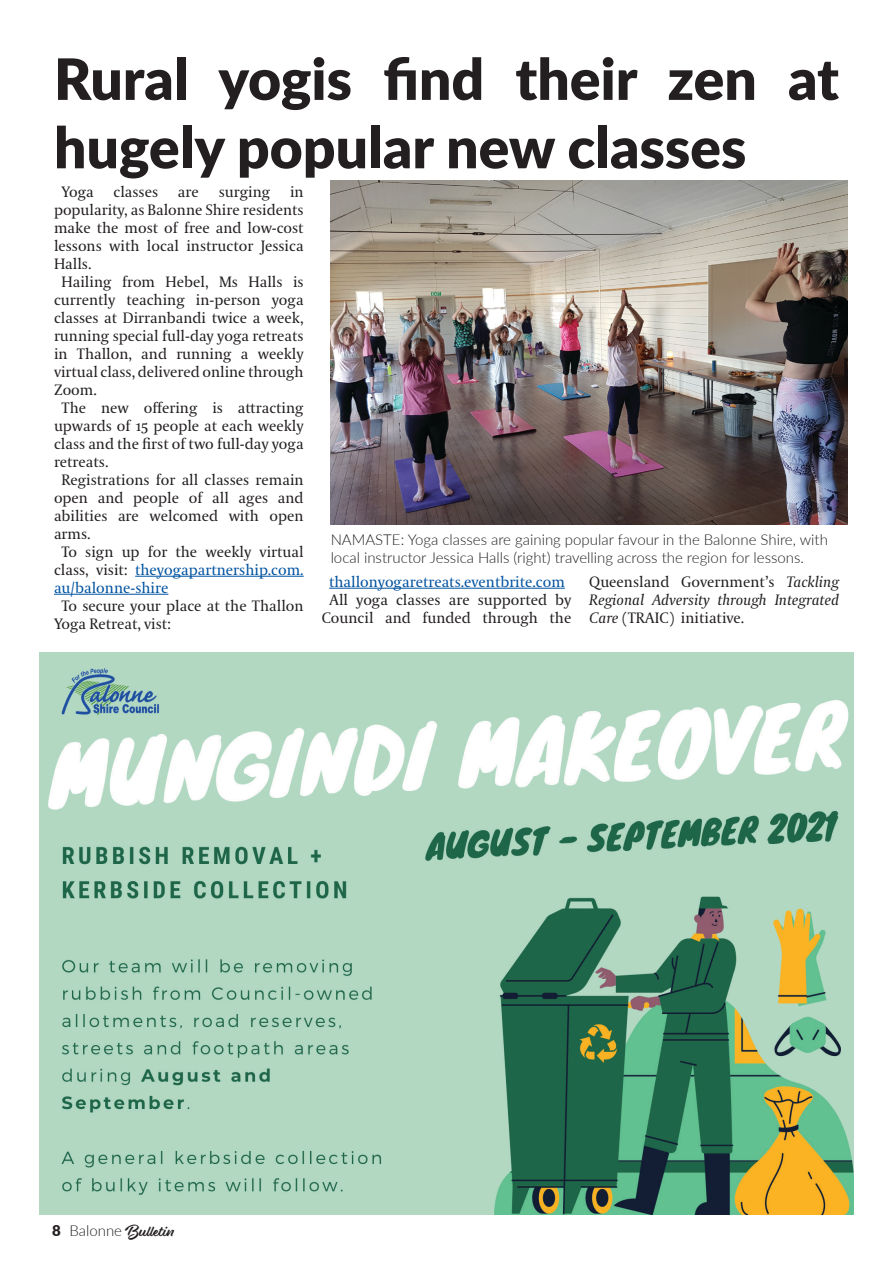
<style>
.page{position:relative;width:893px;height:1263px;background:#fff}
.page>*{position:absolute;margin:0;border:0;box-sizing:border-box;transform-origin:0 0}
.t1{font:900 57px/68.4px "Lato";color:#231f20}
.t2{font:15px/18px "Coranto 2";color:#231f20;text-align:justify}
.t3{font:300 15px/18px "Lato";color:#231f20}
.t4{font:italic 15px/18px "Coranto 2";color:#231f20;text-align:justify}
.t5{font:15px "Coranto 2";color:#0053a0}
.t6{font:15px "Eds Market Main Script";color:#231f20}
.s1{color:#0053a0}
.s2{font-style:normal}
.s3{font-family:"Lato";font-weight:900}
.s4{font-family:"Lato";font-weight:300}
</style>
<div class="page">
<img style="left:39px;top:653px;width:815px;height:562px">
<hr style="left:135px;top:576px;width:169px;height:1px;background:#0053a0">
<hr style="left:54px;top:594px;width:114px;height:1px;background:#0053a0">
<hr style="left:329px;top:588px;width:236px;height:1px;background:#0053a0">
<img style="left:331px;top:180px;width:517px;height:345px">
<p class="t1" style="left:54px;top:42px;width:786px">Rural yogis find their zen at hugely popular new classes</p>
<p class="t2" style="left:61px;top:183px;width:34px">Yoga</p>
<p class="t2" style="left:114px;top:183px;width:46px">classes</p>
<p class="t2" style="left:178px;top:183px;width:22px">are</p>
<p class="t2" style="left:219px;top:183px;width:53px">surging</p>
<p class="t2" style="left:54px;top:183px;width:251px;text-indent:236px">in popularity, as Balonne Shire residents make the most of free and low-cost lessons with local instructor Jessica Halls.</p>
<p class="t2" style="left:54px;top:273px;width:251px;text-indent:8px">Hailing from Hebel, Ms Halls is currently teaching in-person yoga classes at Dirranbandi twice a week, running special full-day yoga retreats in Thallon, and running a weekly virtual class, delivered online through Zoom.</p>
<p class="t2" style="left:54px;top:399px;width:251px;text-indent:8px">The new offering is attracting upwards of 15 people at each weekly class and the first of two full-day yoga retreats.</p>
<p class="t2" style="left:54px;top:471px;width:251px;text-indent:8px">Registrations for all classes remain open and people of all ages and abilities are welcomed with open arms.</p>
<p class="t2" style="left:54px;top:543px;width:251px;text-indent:8px">To sign up for the weekly virtual class, visit: <span class="s1">theyogapartnership.com. au/balonne-shire</span></p>
<p class="t2" style="left:54px;top:597px;width:251px;text-indent:8px">To secure your place at the Thallon<br>Yoga Retreat, vist:</p>
<p class="t3" style="left:331px;top:530px;width:499px">NAMASTE: Yoga classes are gaining popular favour in the Balonne Shire, with local instructor Jessica Halls (right) travelling across the region for lessons.</p>
<p class="t4" style="left:589px;top:573px;width:251px"><span class="s2">Queensland Government’s</span> Tackling Regional Adversity through Integrated Care <span class="s2">(TRAIC) initiative.</span></p>
<p class="t5" style="left:329px;top:572px;width:237px">thallonyogaretreats.eventbrite.com</p>
<p class="t2" style="left:322px;top:591px;width:251px;text-align:center">All yoga classes are supported by<br>Council and funded through the</p>
<p class="t6" style="left:52px;top:1222px;width:124px"><span class="s3">8</span> <span class="s4">Balonne</span> Bulletin</p>
</div>
